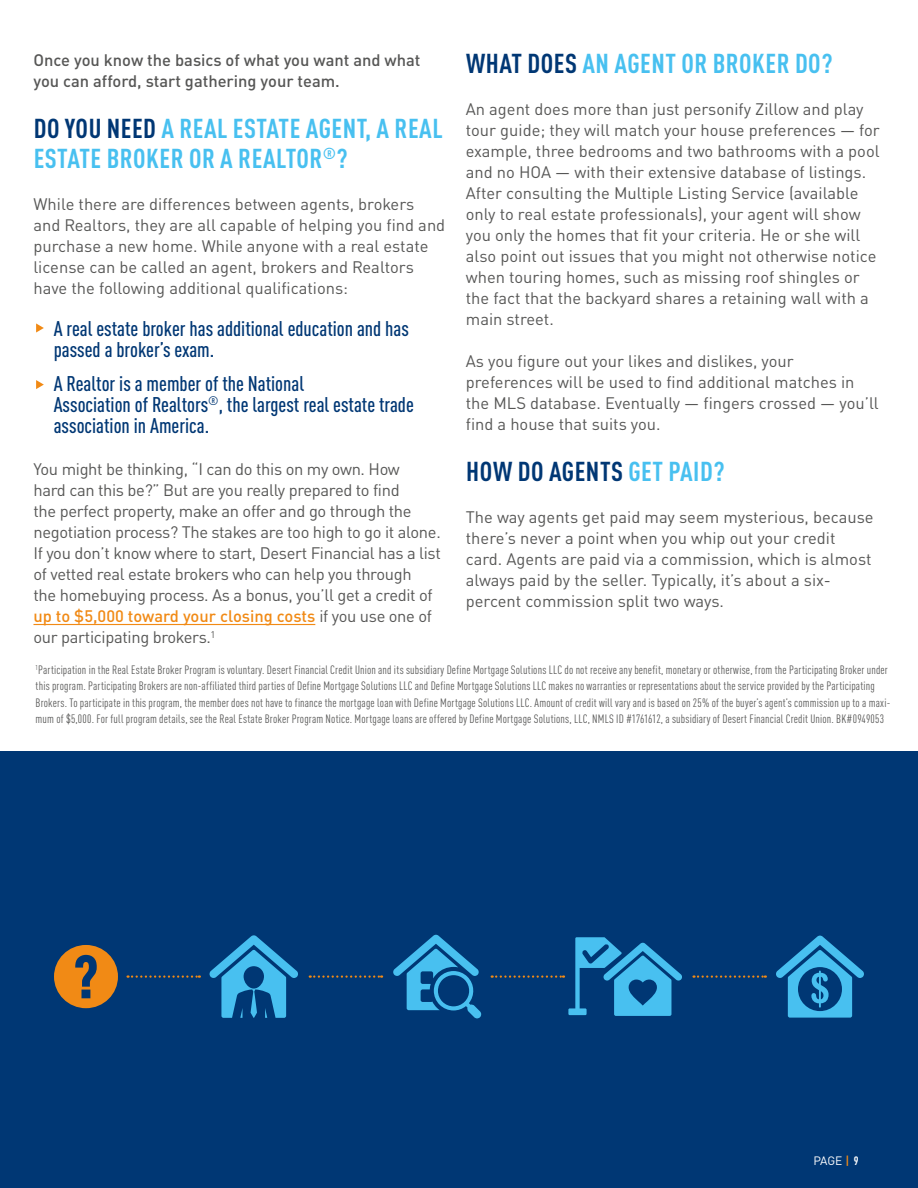
<style>
.page{position:relative;width:918px;height:1188px;background:#fff}
.page>*{position:absolute;margin:0;border:0;box-sizing:border-box;transform-origin:0 0}
.t1{font:700 condensed 27px/30px "DIN Pro";letter-spacing:.02em;color:#48c0f0}
.t2{font:700 condensed 27px "DIN Pro";letter-spacing:.02em;color:#003774}
.t3{font:500 condensed 21px/21px "DIN Pro";color:#003774}
.t4{font:16.5px/21px "DIN Pro";color:#575756}
.t5{font:16.5px/21px "DIN Pro";letter-spacing:-.02em;color:#575756}
.t6{font:500 16.5px/21px "DIN Pro";color:#575756}
.t7{font:condensed 12px/16.5px "DIN Pro";letter-spacing:.015em;color:#575756}
.t8{font:12px "DIN Pro";color:#fff}
.s1{color:#003774}
.s2{font-weight:500;color:#f18a15}
.s3{color:#48c0f0}
.s4{font-weight:700;font-stretch:condensed;color:#f18a15}
.s5{font-weight:700;font-stretch:condensed}
.s6{font-weight:700;font-stretch:condensed;font-size:13.5px;color:#003774}
</style>
<div class="page">
<div style="left:0;top:752px;width:918px;height:436px;background:#003774"></div>
<hr style="left:33px;top:624px;width:282px;height:1px;background:#f18a15">
<svg style="left:36px;top:323px;width:8px;height:10px"></svg>
<svg style="left:36px;top:380px;width:8px;height:9px"></svg>
<svg style="left:209px;top:935px;width:89px;height:83px"></svg>
<svg style="left:393px;top:934px;width:89px;height:84px"></svg>
<svg style="left:776px;top:935px;width:88px;height:83px"></svg>
<svg style="left:54px;top:945px;width:64px;height:63px"></svg>
<svg style="left:128px;top:975px;width:72px;height:3px"></svg>
<svg style="left:310px;top:975px;width:72px;height:3px"></svg>
<svg style="left:492px;top:937px;width:190px;height:79px"></svg>
<svg style="left:694px;top:975px;width:72px;height:3px"></svg>
<p class="t6" style="left:33px;top:47px;width:389px">Once you know the basics of what you want and what you can afford, start gathering your team.</p>
<h1 class="t1" style="left:34px;top:111px;width:411px"><span class="s1">DO YOU NEED</span> A REAL ESTATE AGENT, A REAL<br>ESTATE BROKER OR A REALTOR<sup>®</sup>?</h1>
<p class="t4" style="left:33px;top:192px;width:413px">While there are differences between agents, brokers and Realtors, they are all capable of helping you find and purchase a new home. While anyone with a real estate license can be called an agent, brokers and Realtors have the following additional qualifications:</p>
<p class="t3" style="left:54px;top:316px;width:357px">A real estate broker has additional education and has passed a broker’s exam.</p>
<p class="t3" style="left:54px;top:372px;width:362px">A Realtor is a member of the National<br>Association of Realtors<sup>®</sup>, the largest real estate trade association in America.</p>
<p class="t5" style="left:33px;top:457px;width:409px">You might be thinking, “I can do this on my own. How<br>hard can this be?” But are you really prepared to find<br>the perfect property, make an offer and go through the negotiation process? The stakes are too high to go it alone.<br>If you don’t know where to start, Desert Financial has a list of vetted real estate brokers who can help you through<br>the homebuying process. As a bonus, you’ll get a credit of <span class="s2">up to $5,000 toward your closing costs</span> if you use one of our participating brokers.<sup>1</sup></p>
<h1 class="t1" style="left:466px;top:46px;width:368px"><span class="s1">WHAT DOES</span> AN AGENT OR BROKER DO?</h1>
<p class="t4" style="left:466px;top:97px;width:416px">An agent does more than just personify Zillow and play tour guide; they will match your house preferences — for example, three bedrooms and two bathrooms with a pool and no HOA — with their extensive database of listings.<br>After consulting the Multiple Listing Service (available only to real estate professionals), your agent will show you only the homes that fit your criteria. He or she will also point out issues that you might not otherwise notice when touring homes, such as missing roof shingles or the fact that the backyard shares a retaining wall with a main street.</p>
<p class="t4" style="left:466px;top:349px;width:414px">As you figure out your likes and dislikes, your preferences will be used to find additional matches in the MLS database. Eventually — fingers crossed — you’ll find a house that suits you.</p>
<h1 class="t2" style="left:466px;top:451px;width:260px">HOW DO AGENTS <span class="s3">GET PAID?</span></h1>
<p class="t4" style="left:466px;top:505px;width:409px">The way agents get paid may seem mysterious, because there’s never a point when you whip out your credit card. Agents are paid via a commission, which is almost always paid by the seller. Typically, it’s about a six&shy;percent commission split two ways.</p>
<p class="t7" style="left:36px;top:660px;width:856px"><sup>1</sup>Participation in the Real Estate Broker Program is voluntary. Desert Financial Credit Union and its subsidiary Define Mortgage Solutions LLC do not receive any benefit, monetary or otherwise, from the Participating Broker under this program. Participating Brokers are non-affiliated third parties of Define Mortgage Solutions LLC and Define Mortgage Solutions LLC makes no warranties or representations about the service provided by the Participating Brokers. To participate in this program, the member does not have to finance the mortgage loan with Define Mortgage Solutions LLC. Amount of credit will vary and is based on 25% of the buyer’s agent’s commission up to a maxi&shy;mum of $5,000. For full program details, see the Real Estate Broker Program Notice. Mortgage loans are offered by Define Mortgage Solutions, LLC, NMLS ID #1761612, a subsidiary of Desert Financial Credit Union. BK#0949053</p>
<p class="t8" style="left:813px;top:1151px;width:52px">PAGE <span class="s4">|</span> <span class="s5">9</span><span class="s6">9</span></p>
</div>
